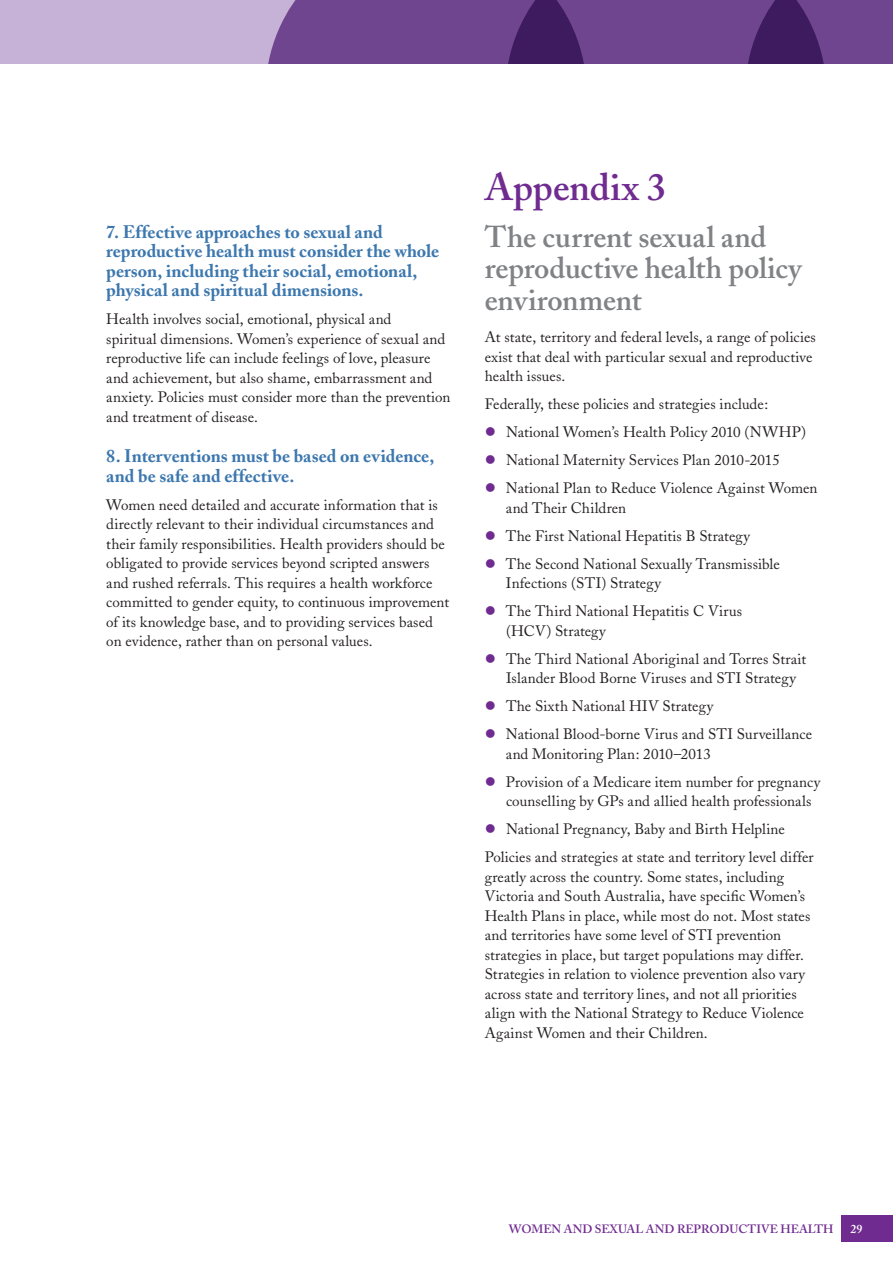
<style>
.page{position:relative;width:893px;height:1263px;background:#fff}
.page>*{position:absolute;margin:0;border:0;box-sizing:border-box;transform-origin:0 0}
.Main_heading{font:600 38.25px "Adobe Caslon";color:#702b90}
.Subheading{font:600 30px/31.5px "Adobe Caslon";color:#808285}
.Sub_subheading{font:700 18px/19.5px "Adobe Caslon";color:#3c77ae}
.BODY{font:15px/19.5px "Adobe Caslon";letter-spacing:.005em;color:#231f20}
.t1{font:600 12px "Adobe Caslon";color:#702b90}
.t2{font:600 12px "Adobe Caslon";color:#fff}
</style>
<div class="page">
<div style="left:0;top:0;width:893px;height:64px;background:#c6b2d6"></div>
<svg style="left:268px;top:0;width:625px;height:64px;background:#684088"></svg>
<div style="left:842px;top:1215px;width:51px;height:27px;background:#702b90"></div>
<p class="Sub_subheading" style="left:106px;top:222px;width:335px">7. Effective approaches to sexual and reproductive health must consider the whole person, including their social, emotional, physical and spiritual dimensions.</p>
<p class="BODY" style="left:106px;top:310px;width:346px">Health involves social, emotional, physical and<br>spiritual dimensions. Women’s experience of sexual and reproductive life can include feelings of love, pleasure and achievement, but also shame, embarrassment and anxiety. Policies must consider more than the prevention and treatment of disease.</p>
<p class="Sub_subheading" style="left:106px;top:447px;width:330px">8. Interventions must be based on evidence, and be safe and effective.</p>
<p class="BODY" style="left:106px;top:495px;width:344px">Women need detailed and accurate information that is directly relevant to their individual circumstances and their family responsibilities. Health providers should be obligated to provide services beyond scripted answers and rushed referrals. This requires a health workforce committed to gender equity, to continuous improvement of its knowledge base, and to providing services based on evidence, rather than on personal values.</p>
<h1 class="Main_heading" style="left:485px;top:164px;width:183px">Appendix 3</h1>
<h2 class="Subheading" style="left:485px;top:221px;width:318px">The current sexual and reproductive health policy environment</h2>
<p class="BODY" style="left:485px;top:328px;width:333px">At state, territory and federal levels, a range of policies exist that deal with particular sexual and reproductive health issues.</p>
<p class="BODY" style="left:485px;top:395px;width:285px">Federally, these policies and strategies include:</p>
<p class="BODY" style="left:506px;top:423px;width:301px">National Women’s Health Policy 2010 (NWHP)</p>
<p class="BODY" style="left:506px;top:451px;width:275px">National Maternity Services Plan 2010-2015</p>
<p class="BODY" style="left:506px;top:479px;width:313px">National Plan to Reduce Violence Against Women and Their Children</p>
<p class="BODY" style="left:506px;top:526px;width:246px">The First National Hepatitis B Strategy</p>
<p class="BODY" style="left:506px;top:554px;width:275px">The Second National Sexually Transmissible<br>Infections (STI) Strategy</p>
<p class="BODY" style="left:506px;top:602px;width:238px">The Third National Hepatitis C Virus (HCV) Strategy</p>
<p class="BODY" style="left:506px;top:649px;width:302px">The Third National Aboriginal and Torres Strait<br>Islander Blood Borne Viruses and STI Strategy</p>
<p class="BODY" style="left:506px;top:697px;width:209px">The Sixth National HIV Strategy</p>
<p class="BODY" style="left:506px;top:725px;width:308px">National Blood-borne Virus and STI Surveillance and Monitoring Plan: 2010–2013</p>
<p class="BODY" style="left:506px;top:772px;width:316px">Provision of a Medicare item number for pregnancy counselling by GPs and allied health professionals</p>
<p class="BODY" style="left:506px;top:820px;width:280px">National Pregnancy, Baby and Birth Helpline</p>
<p class="BODY" style="left:485px;top:848px;width:330px">Policies and strategies at state and territory level differ greatly across the country. Some states, including Victoria and South Australia, have specific Women’s Health Plans in place, while most do not. Most states and territories have some level of STI prevention strategies in place, but target populations may differ.<br>Strategies in relation to violence prevention also vary across state and territory lines, and not all priorities align with the National Strategy to Reduce Violence Against Women and their Children.</p>
<p class="t1" style="left:509px;top:1222px;width:326px">WOMEN AND SEXUAL AND REPRODUCTIVE HEALTH</p>
<p class="t2" style="left:850px;top:1222px;width:13px">29</p>
</div>
